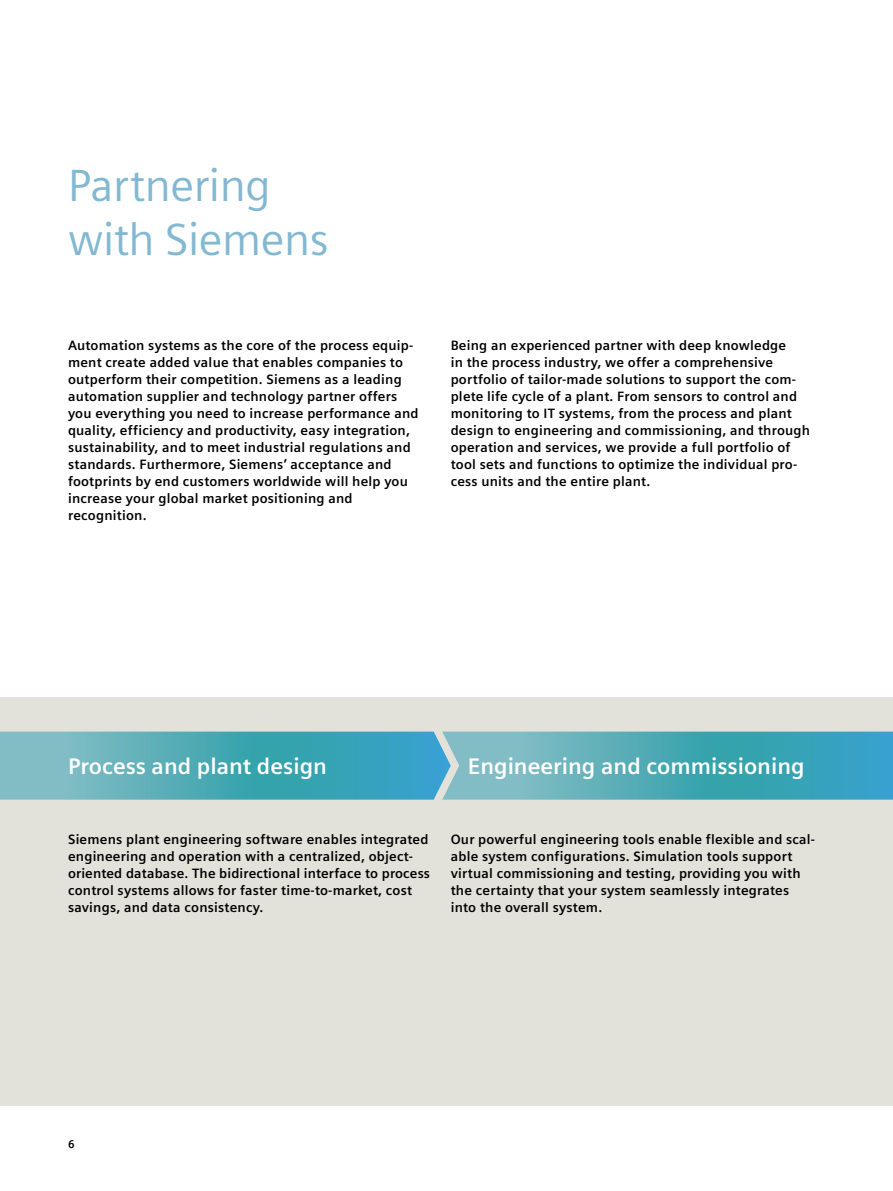
<style>
.page{position:relative;width:893px;height:1191px;background:#fff}
.page>*{position:absolute;margin:0;border:0;box-sizing:border-box;transform-origin:0 0}
.t1{font:45px/54px "Siemens Sans Global";letter-spacing:-.01em;color:#82b8d1}
.t2{font:700 22.5px "Siemens Sans Global";color:#fff}
.t3{font:700 13.5px/17px "Siemens Sans Global";letter-spacing:.015em;color:#000}
.t4{font:700 11.25px "Siemens Sans Global";color:#000}
</style>
<div class="page">
<div style="left:0;top:697px;width:893px;height:409px;background:#e2e1da"></div>
<svg style="left:0;top:731px;width:893px;height:68px;background:#54acbb"></svg>
<h1 class="t1" style="left:68px;top:160px;width:262px">Partnering with Siemens</h1>
<p class="t3" style="left:68px;top:337px;width:352px">Automation systems as the core of the process equip&shy;ment create added value that enables companies to outperform their competition. Siemens as a leading automation supplier and technology partner offers you everything you need to increase performance and quality, efficiency and productivity, easy integration, sustainability, and to meet industrial regulations and standards. Furthermore, Siemens’ acceptance and footprints by end customers worldwide will help you increase your global market positioning and recognition.</p>
<p class="t3" style="left:451px;top:337px;width:361px">Being an experienced partner with deep knowledge<br>in the process industry, we offer a comprehensive portfolio of tailor-made solutions to support the com&shy;plete life cycle of a plant. From sensors to control and monitoring to IT systems, from the process and plant design to engineering and commissioning, and through operation and services, we provide a full portfolio of tool sets and functions to optimize the individual pro&shy;cess units and the entire plant.</p>
<h2 class="t2" style="left:68px;top:753px;width:260px">Process and plant design</h2>
<h2 class="t2" style="left:468px;top:753px;width:338px">Engineering and commissioning</h2>
<p class="t3" style="left:68px;top:830px;width:363px">Siemens plant engineering software enables integrated engineering and operation with a centralized, object&shy;oriented database. The bidirectional interface to process control systems allows for faster time-to-market, cost savings, and data consistency.</p>
<p class="t3" style="left:451px;top:830px;width:366px">Our powerful engineering tools enable flexible and scal&shy;able system configurations. Simulation tools support virtual commissioning and testing, providing you with the certainty that your system seamlessly integrates into the overall system.</p>
<p class="t4" style="left:68px;top:1137px;width:8px">6</p>
</div>
